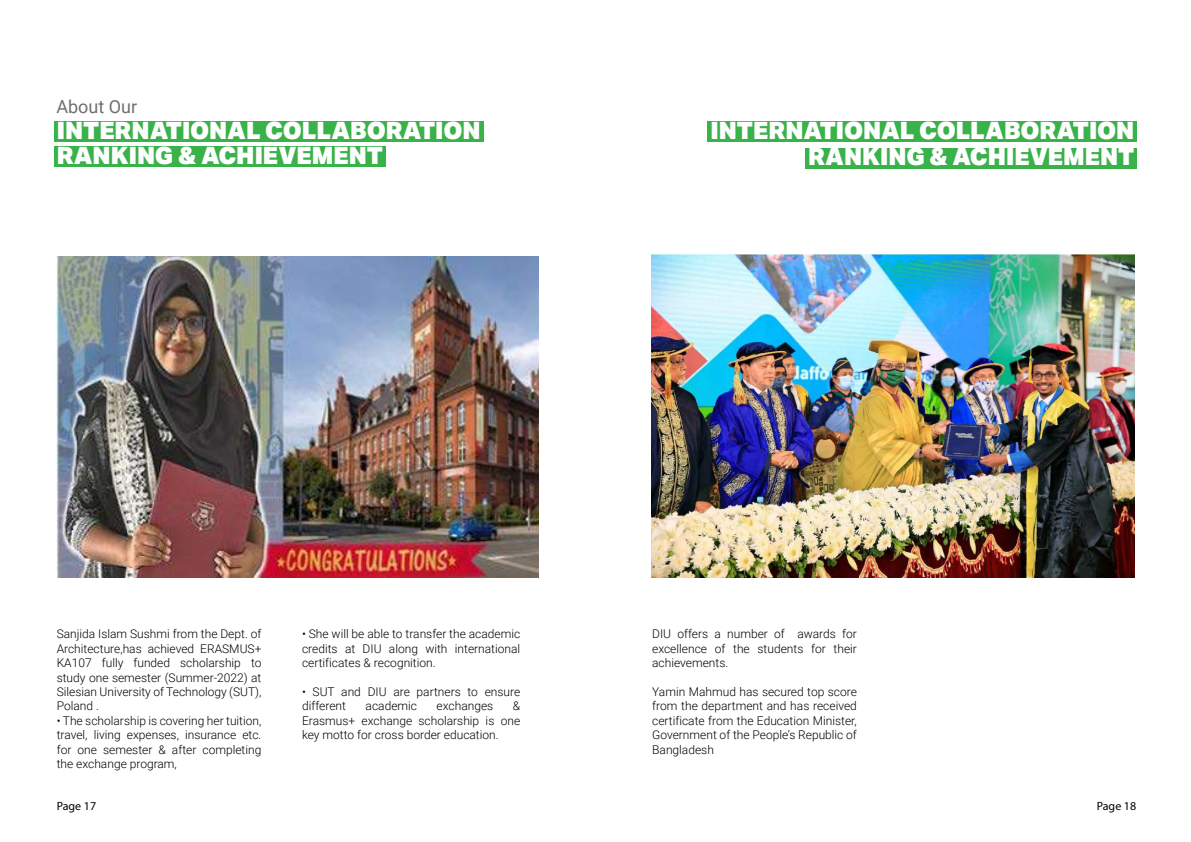
<style>
.page{position:relative;width:1191px;height:842px;background:#fff}
.page>*{position:absolute;margin:0;border:0;box-sizing:border-box;transform-origin:0 0}
.t1{font:900 24px "Aktiv Grotesk";color:#fff}
.t2{font:18px "Roboto";color:#6d6f71}
.t3{font:300 12px/14.4px "Roboto";color:#000;text-align:justify}
.t4{font:12px "Myriad Pro";color:#000}
</style>
<div class="page">
<div style="left:54px;top:147px;width:332px;height:20px;background:#39b24a"></div>
<div style="left:707px;top:121px;width:430px;height:21px;background:#39b24a"></div>
<div style="left:54px;top:121px;width:429px;height:21px;background:#39b24a"></div>
<div style="left:805px;top:148px;width:332px;height:20px;background:#39b24a"></div>
<img style="left:651px;top:255px;width:483px;height:322px">
<img style="left:56px;top:257px;width:482px;height:320px">
<h2 class="t2" style="left:56px;top:94px;width:82px">About Our</h2>
<h1 class="t1" style="left:57px;top:115px;width:425px">INTERNATIONAL COLLABORATION</h1>
<h1 class="t1" style="left:710px;top:115px;width:425px">INTERNATIONAL COLLABORATION</h1>
<h1 class="t1" style="left:57px;top:140px;width:328px">RANKING &amp; ACHIEVEMENT</h1>
<h1 class="t1" style="left:808px;top:141px;width:328px">RANKING &amp; ACHIEVEMENT</h1>
<p class="t3" style="left:57px;top:626px;width:206px">Sanjida Islam Sushmi from the Dept. of Architecture,has achieved ERASMUS+ KA107 fully funded scholarship to study one semester (Summer-2022) at Silesian University of Technology (SUT), Poland .</p>
<p class="t3" style="left:57px;top:713px;width:206px">• The scholarship is covering her tuition, travel, living expenses, insurance etc. for one semester &amp; after completing the exchange program,</p>
<p class="t3" style="left:302px;top:626px;width:220px">• She will be able to transfer the academic credits at DIU along with international certificates &amp; recognition.</p>
<p class="t3" style="left:302px;top:684px;width:220px">• SUT and DIU are partners to ensure different</p>
<p class="t3" style="left:365px;top:698px;width:53px">academic</p>
<p class="t3" style="left:436px;top:698px;width:58px">exchanges</p>
<p class="t3" style="left:302px;top:698px;width:220px;text-indent:211px">&amp; Erasmus+ exchange scholarship is one key motto for cross border education.</p>
<p class="t3" style="left:652px;top:626px;width:206px">DIU offers a number of awards for excellence of the students for their achievements.</p>
<p class="t3" style="left:652px;top:684px;width:206px">Yamin Mahmud has secured top score from the department and has received certificate from the Education Minister, Government of the People’s Republic of Bangladesh</p>
<p class="t4" style="left:57px;top:799px;width:41px">Page 17</p>
<p class="t4" style="left:1096px;top:799px;width:41px">Page 18</p>
</div>
